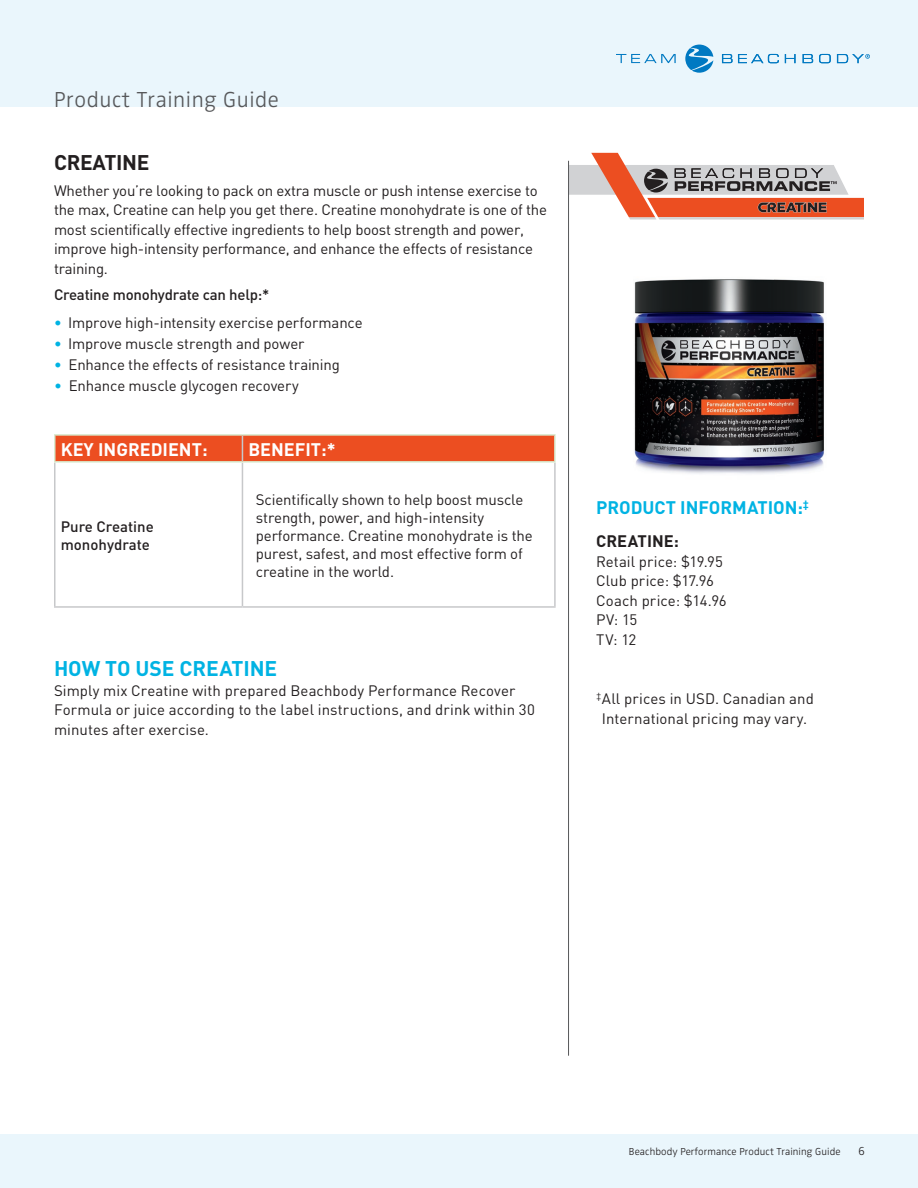
<style>
.page{position:relative;width:918px;height:1188px;background:#fff}
.page>*{position:absolute;margin:0;border:0;box-sizing:border-box;transform-origin:0 0}
.t1{font:300 22.5px "Zwo";letter-spacing:.025em;color:#57585a}
.t2{font:700 21px "DIN";letter-spacing:-.005em;color:#00b3e3}
.t3{font:700 21px "DIN";letter-spacing:-.015em;color:#231f20}
.t4{font:700 18px "DIN";color:#fff}
.t5{font:700 18px "DIN";letter-spacing:-.005em;color:#00b3e3}
.t6{font:700 16.5px "DIN";color:#231f20}
.t7{font:15px/19.5px "DIN";letter-spacing:-.01em;color:#231f20}
.t8{font:500 15px/18px "DIN";letter-spacing:-.015em;color:#231f20}
.t9{font:300 12px "Zwo";color:#231f20}
.t10{font:300 10.5px "Zwo";letter-spacing:.01em;color:#231f20}
.s1{font-weight:500;color:#00b3e3}
.s2{color:#00b3e3}
</style>
<div class="page">
<img style="left:634px;top:279px;width:191px;height:195px">
<div style="left:56px;top:436px;width:498px;height:25px;background:#ec4e21"></div>
<hr style="left:54px;top:463px;width:2px;height:143px;background:#c7c8ca">
<hr style="left:242px;top:463px;width:1px;height:143px;background:#c7c8ca">
<hr style="left:554px;top:463px;width:2px;height:143px;background:#c7c8ca">
<hr style="left:54px;top:606px;width:188px;height:2px;background:#c7c8ca">
<hr style="left:242px;top:606px;width:314px;height:2px;background:#c7c8ca">
<hr style="left:54px;top:434px;width:188px;height:2px;background:#d8ebcf">
<hr style="left:54px;top:436px;width:2px;height:25px;background:#d8ebcf">
<hr style="left:242px;top:434px;width:314px;height:2px;background:#d8ebcf">
<hr style="left:554px;top:436px;width:2px;height:25px;background:#d8ebcf">
<hr style="left:54px;top:461px;width:188px;height:2px;background:#d8ebcf">
<hr style="left:242px;top:461px;width:314px;height:2px;background:#d8ebcf">
<svg style="left:568px;top:153px;width:296px;height:67px"></svg>
<div style="left:0;top:1134px;width:918px;height:54px;background:#eaf6fc"></div>
<hr style="left:568px;top:161px;width:1px;height:895px;background:#57585a">
<div style="left:0;top:0;width:918px;height:107px;background:#eaf6fc"></div>
<svg style="left:722px;top:54px;width:57px;height:9px"></svg>
<svg style="left:785px;top:54px;width:11px;height:9px"></svg>
<svg style="left:803px;top:54px;width:10px;height:9px"></svg>
<svg style="left:819px;top:54px;width:12px;height:9px"></svg>
<svg style="left:837px;top:54px;width:33px;height:9px"></svg>
<svg style="left:616px;top:45px;width:97px;height:28px"></svg>
<h1 class="t1" style="left:54px;top:87px;width:226px">Product Training Guide</h1>
<h2 class="t3" style="left:54px;top:148px;width:97px">CREATINE</h2>
<p class="t7" style="left:54px;top:180px;width:495px">Whether you’re looking to pack on extra muscle or push intense exercise to the max, Creatine can help you get there. Creatine monohydrate is one of the most scientifically effective ingredients to help boost strength and power, improve high-intensity performance, and enhance the effects of resistance training.</p>
<p class="t8" style="left:54px;top:285px;width:217px">Creatine monohydrate can help:*</p>
<p class="t7" style="left:54px;top:312px;width:310px"><span class="s1">•</span> Improve high-intensity exercise performance</p>
<p class="t7" style="left:54px;top:333px;width:252px"><span class="s1">•</span> Improve muscle strength and power</p>
<p class="t7" style="left:54px;top:354px;width:287px"><span class="s1">•</span> Enhance the effects of resistance training</p>
<p class="t7" style="left:54px;top:375px;width:246px"><span class="s2">•</span> Enhance muscle glycogen recovery</p>
<p class="t4" style="left:61px;top:438px;width:148px">KEY INGREDIENT:</p>
<p class="t4" style="left:248px;top:438px;width:89px">BENEFIT:*</p>
<p class="t8" style="left:61px;top:517px;width:95px">Pure Creatine monohydrate</p>
<p class="t7" style="left:256px;top:490px;width:278px;line-height:18px">Scientifically shown to help boost muscle strength, power, and high-intensity performance. Creatine monohydrate is the purest, safest, and most effective form of creatine in the world.</p>
<h2 class="t2" style="left:54px;top:655px;width:225px">HOW TO USE CREATINE</h2>
<p class="t7" style="left:54px;top:680px;width:482px">Simply mix Creatine with prepared Beachbody Performance Recover<br>Formula or juice according to the label instructions, and drink within 30 minutes after exercise.</p>
<p class="t5" style="left:596px;top:496px;width:214px">PRODUCT INFORMATION:<sup>‡</sup></p>
<p class="t6" style="left:596px;top:531px;width:84px">CREATINE:</p>
<p class="t7" style="left:596px;top:552px;width:132px">Retail price: $19.95<br>Club price: $17.96<br>Coach price: $14.96<br>PV: 15<br>TV: 12</p>
<p class="t7" style="left:596px;top:689px;width:219px;text-align:center"><sup>‡</sup> All prices in USD. Canadian and<br>International pricing may vary.</p>
<p class="t10" style="left:629px;top:1146px;width:213px">Beachbody Performance Product Training Guide</p>
<p class="t9" style="left:858px;top:1144px;width:8px">6</p>
</div>
